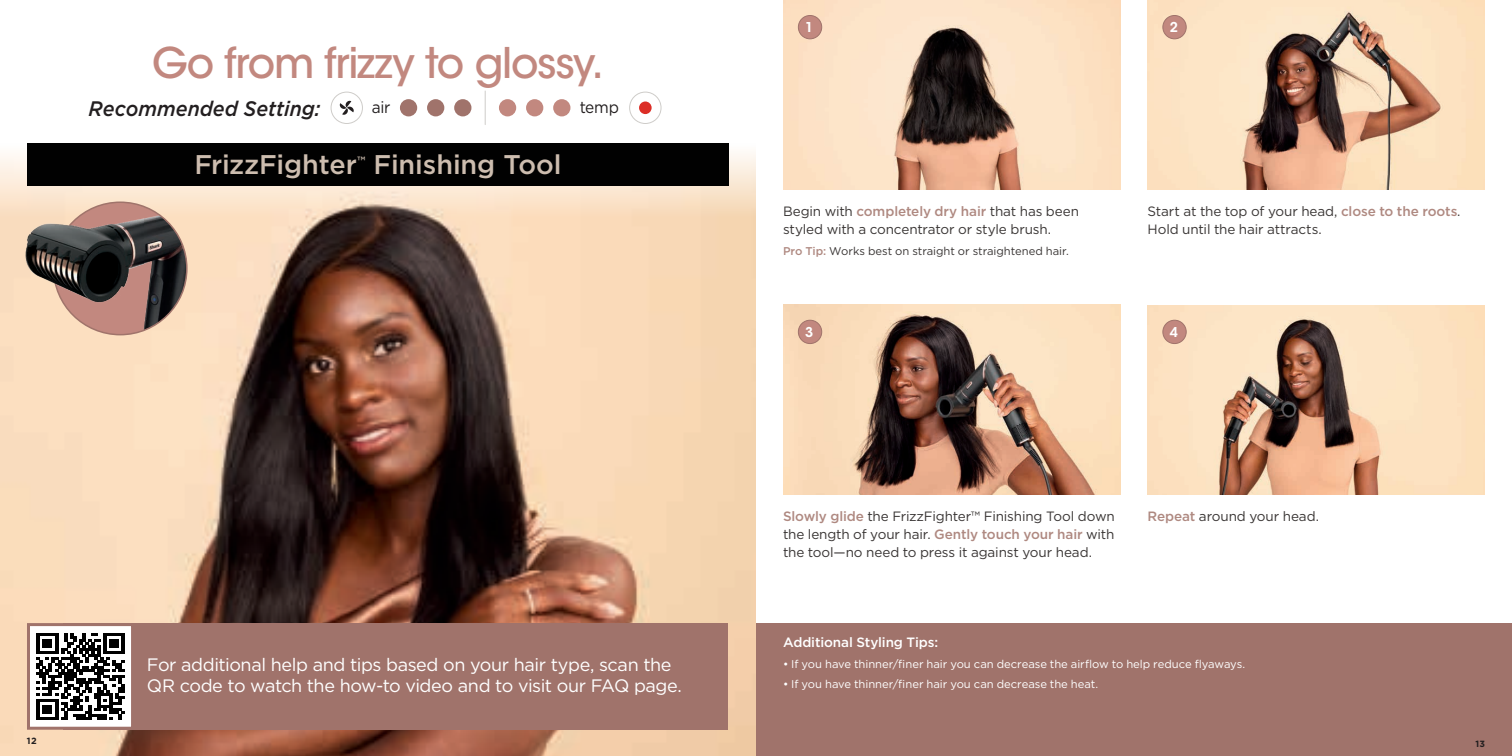
<style>
.page{position:relative;width:1512px;height:756px;background:#fff}
.page>*{position:absolute;margin:0;border:0;box-sizing:border-box;transform-origin:0 0}
.t1{font:500 42px "ITC Avant Garde Std";letter-spacing:-.03em;color:#c2887f}
.t2{font:500 27px "Gotham";letter-spacing:-.005em;color:#cdbdaf}
.t3{font:italic 500 21px "Gotham";color:#231f20;scale:.94 1}
.t4{font:18px/21px "Gotham";letter-spacing:-.025em;color:#fff}
.t5{font:16.5px "Gotham";letter-spacing:-.02em;color:#231f20;scale:.94 1}
.t6{font:13.5px/18px "Gotham";letter-spacing:-.01em;color:#393534}
.t7{font:500 13.5px "Gotham";letter-spacing:-.01em;color:#fff}
.t8{font:600 13.5px "ITC Avant Garde Std";color:#fff}
.t9{font:500 12px "Gotham";color:#cdbdaf}
.t10{font:11.25px "Gotham";color:#fff}
.t11{font:11.25px "Gotham";color:#393534}
.t12{font:700 9px "Gotham";color:#231f20}
.s1{font-weight:500;color:#af8981}
</style>
<div class="page">
<div style="left:756px;top:623px;width:756px;height:133px;background:#a0736b"></div>
<img style="left:0;top:153px;width:756px;height:603px">
<img style="left:783px;top:0;width:337px;height:189px">
<img style="left:1148px;top:305px;width:337px;height:189px">
<div style="left:27px;top:144px;width:702px;height:42px;background:#010101"></div>
<img style="left:1148px;top:0;width:337px;height:189px">
<img style="left:783px;top:305px;width:337px;height:189px">
<div style="left:400px;top:99px;width:17px;height:17px;background:#a0736b;border-radius:50%"></div>
<div style="left:499px;top:99px;width:17px;height:17px;background:#c2887f;border-radius:50%"></div>
<div style="left:427px;top:99px;width:17px;height:17px;background:#a0736b;border-radius:50%"></div>
<div style="left:526px;top:99px;width:17px;height:17px;background:#c2887f;border-radius:50%"></div>
<div style="left:454px;top:99px;width:17px;height:17px;background:#a0736b;border-radius:50%"></div>
<div style="left:553px;top:99px;width:17px;height:17px;background:#c2887f;border-radius:50%"></div>
<hr style="left:485px;top:91px;width:1px;height:34px;background:#ceccc9">
<svg style="left:339px;top:100px;width:15px;height:15px"></svg>
<div style="left:639px;top:102px;width:13px;height:12px;background:#dc2e27;border-radius:50%"></div>
<div style="left:629px;top:92px;width:32px;height:32px;border:1px solid #ceccc9;border-radius:50%"></div>
<div style="left:331px;top:92px;width:32px;height:32px;border:1px solid #ceccc9;border-radius:50%"></div>
<div style="left:798px;top:320px;width:24px;height:24px;background:#c2887f;border-radius:50%"></div>
<div style="left:798px;top:320px;width:24px;height:24px;border:1px solid #a0736b;border-radius:50%"></div>
<div style="left:1163px;top:320px;width:23px;height:24px;background:#c2887f;border-radius:50%"></div>
<div style="left:1163px;top:320px;width:24px;height:24px;border:1px solid #a0736b;border-radius:50%"></div>
<div style="left:798px;top:15px;width:24px;height:24px;background:#c2887f;border-radius:50%"></div>
<div style="left:798px;top:15px;width:24px;height:24px;border:1px solid #a0736b;border-radius:50%"></div>
<div style="left:1163px;top:15px;width:23px;height:24px;background:#c2887f;border-radius:50%"></div>
<div style="left:1163px;top:15px;width:24px;height:24px;border:1px solid #a0736b;border-radius:50%"></div>
<div style="left:64px;top:623px;width:664px;height:107px;background:#a0736b"></div>
<div style="left:27px;top:623px;width:107px;height:107px;background:#fff"></div>
<svg style="left:37px;top:633px;width:88px;height:87px"></svg>
<div style="left:27px;top:623px;width:107px;height:107px;border:3px solid #a0736b"></div>
<img style="left:54px;top:202px;width:133px;height:133px;border-radius:66px">
<img style="left:3px;top:153px;width:140px;height:166px">
<h1 class="t1" style="left:152px;top:36px;width:453px">Go from frizzy to glossy.</h1>
<h3 class="t3" style="left:89px;top:95px;width:248px">Recommended Setting:</h3>
<p class="t5" style="left:372px;top:96px;width:21px">air</p>
<p class="t5" style="left:580px;top:96px;width:43px">temp</p>
<h2 class="t2" style="left:194px;top:147px;width:164px">FrizzFighter</h2>
<p class="t9" style="left:357px;top:153px;width:10px">™</p>
<h2 class="t2" style="left:374px;top:147px;width:189px">Finishing Tool</h2>
<p class="t12" style="left:27px;top:735px;width:11px">12</p>
<h3 class="t4" style="left:147px;top:654px;width:534px">For additional help and tips based on your hair type, scan the<br>QR code to watch the how-to video and to visit our FAQ page.</h3>
<p class="t8" style="left:805px;top:19px;width:10px">1</p>
<p class="t8" style="left:1170px;top:19px;width:10px">2</p>
<p class="t6" style="left:783px;top:202px;width:298px">Begin with <span class="s1">completely dry hair</span> that has been styled with a concentrator or style brush.</p>
<p class="t11" style="left:783px;top:243px;width:286px"><span class="s1">Pro Tip:</span> Works best on straight or straightened hair.</p>
<p class="t6" style="left:1148px;top:202px;width:313px">Start at the top of your head, <span class="s1">close to the roots</span>.<br>Hold until the hair attracts.</p>
<p class="t8" style="left:805px;top:323px;width:10px">3</p>
<p class="t8" style="left:1170px;top:323px;width:10px">4</p>
<p class="t6" style="left:783px;top:507px;width:333px;text-align:justify"><span class="s1">Slowly glide</span> the FrizzFighter™ Finishing Tool down the length of your hair. <span class="s1">Gently touch your hair</span> with the tool—no need to press it against your head.</p>
<p class="t6" style="left:1148px;top:507px;width:171px"><span class="s1">Repeat</span> around your head.</p>
<p class="t7" style="left:783px;top:634px;width:157px">Additional Styling Tips:</p>
<p class="t10" style="left:783px;top:657px;width:462px">• If you have thinner/finer hair you can decrease the airflow to help reduce flyaways.</p>
<p class="t10" style="left:783px;top:677px;width:315px">• If you have thinner/finer hair you can decrease the heat.</p>
<p class="t12" style="left:1475px;top:738px;width:11px">13</p>
</div>
